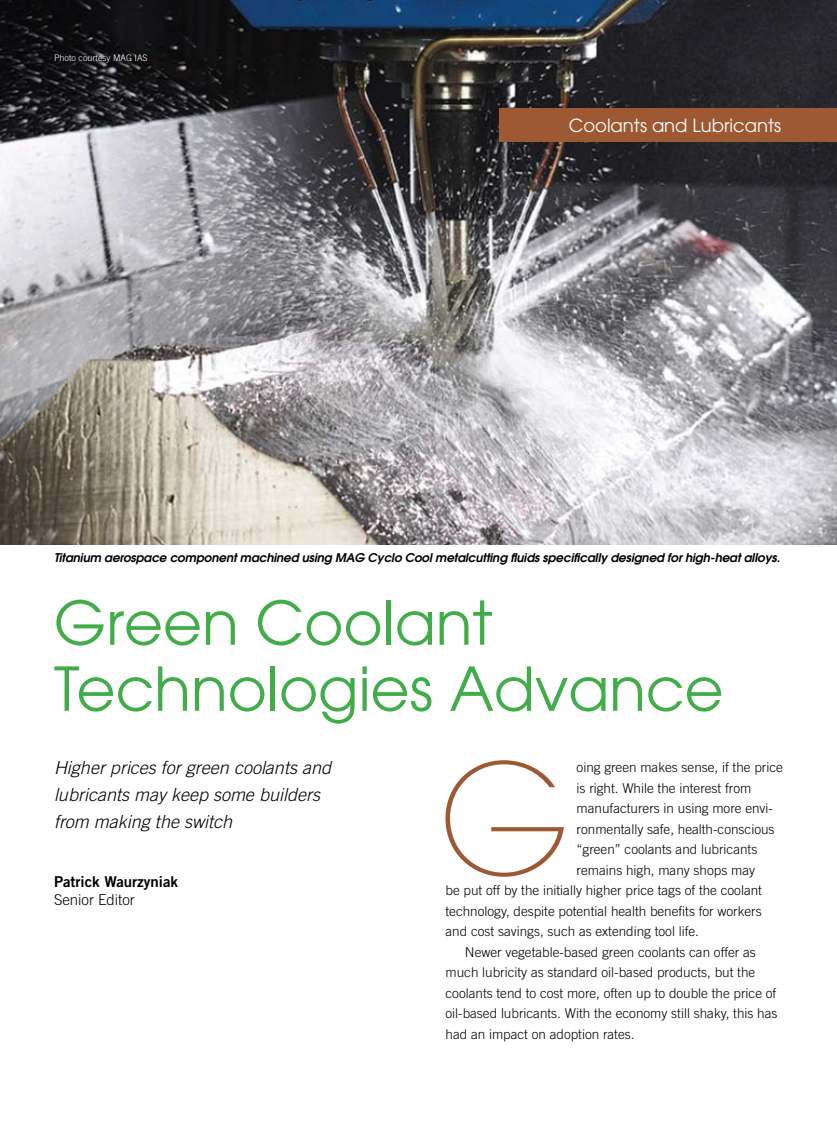
<style>
.page{position:relative;width:837px;height:1134px;background:#fff}
.page>*{position:absolute;margin:0;border:0;box-sizing:border-box;transform-origin:0 0}
.t1{font:200 152.1px "Avant Garde";color:#9d5834}
.t2{font:60px/66px "Avant Garde";color:#41ad49}
.t3{font:italic 300 18px/27px "Trade Gothic";color:#000}
.t4{font:18px "Avant Garde";color:#fff}
.t5{font:15px "Trade Gothic Bold Two";color:#000}
.t6{font:300 15px "Trade Gothic";color:#000}
.t7{font:300 13.5px "Trade Gothic";color:#000}
.t8{font:italic 600 12px "Avant Garde";letter-spacing:-.01em;color:#000}
.t9{font:300 9px "Trade Gothic";color:#fff}
</style>
<div class="page">
<img style="left:0;top:0;width:837px;height:545px">
<div style="left:500px;top:108px;width:337px;height:34px;background:#9d5834"></div>
<p class="t9" style="left:54px;top:53px;width:95px">Photo courtesy MAG IAS</p>
<h3 class="t4" style="left:569px;top:115px;width:214px">Coolants and Lubricants</h3>
<p class="t8" style="left:54px;top:549px;width:728px">Titanium aerospace component machined using MAG Cyclo Cool metalcutting fluids specifically designed for high-heat alloys.</p>
<h2 class="t2" style="left:54px;top:590px;width:671px">Green Coolant<br>Technologies Advance</h2>
<h3 class="t3" style="left:54px;top:754px;width:279px">Higher prices for green coolants and lubricants may keep some builders from making the switch</h3>
<h1 class="t1" style="left:439px;top:730px;width:131px">G</h1>
<p class="t7" style="left:577px;top:759px;width:208px">oing green makes sense, if the price</p>
<p class="t7" style="left:577px;top:780px;width:176px">is right. While the interest from</p>
<p class="t7" style="left:577px;top:800px;width:198px">manufacturers in using more envi-</p>
<p class="t7" style="left:577px;top:821px;width:200px">ronmentally safe, health-conscious</p>
<p class="t7" style="left:577px;top:841px;width:182px">“green” coolants and lubricants</p>
<p class="t7" style="left:577px;top:862px;width:180px">remains high, many shops may</p>
<p class="t7" style="left:446px;top:883px;width:318px">be put off by the initially higher price tags of the coolant</p>
<p class="t7" style="left:446px;top:903px;width:318px">technology, despite potential health benefits for workers</p>
<p class="t7" style="left:446px;top:924px;width:255px">and cost savings, such as extending tool life.</p>
<p class="t7" style="left:465px;top:944px;width:293px">Newer vegetable-based green coolants can offer as</p>
<p class="t7" style="left:446px;top:965px;width:311px">much lubricity as standard oil-based products, but the</p>
<p class="t7" style="left:446px;top:985px;width:332px">coolants tend to cost more, often up to double the price of</p>
<p class="t7" style="left:446px;top:1006px;width:334px">oil-based lubricants. With the economy still shaky, this has</p>
<p class="t7" style="left:446px;top:1026px;width:191px">had an impact on adoption rates.</p>
<p class="t5" style="left:54px;top:873px;width:126px">Patrick Waurzyniak</p>
<p class="t6" style="left:54px;top:891px;width:82px">Senior Editor</p>
</div>
